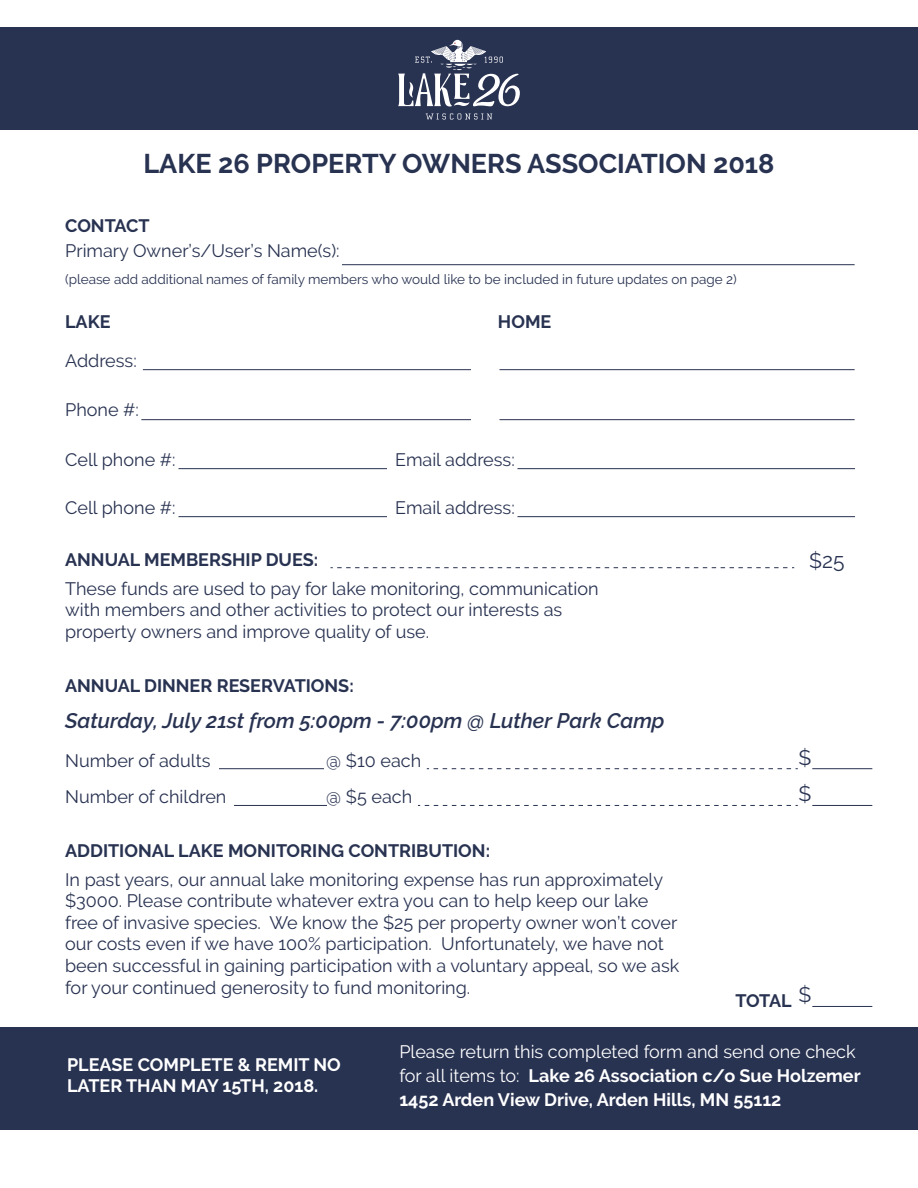
<style>
.page{position:relative;width:918px;height:1188px;background:#fff}
.page>*{position:absolute;margin:0;border:0;box-sizing:border-box;transform-origin:0 0}
.t1{font:700 27px "Raleway";color:#283251}
.t2{font:italic 600 21px "Raleway";color:#283251}
.t3{font:21px "Raleway";color:#283251}
.t4{font:18px/21.6px "Raleway";color:#283251}
.t5{font:700 18px/24px "Raleway";color:#fff}
.t6{font:700 18px "Raleway";color:#283251}
.t7{font:13.5px "Raleway";color:#283251}
.s1{font-weight:400}
</style>
<div class="page">
<div style="left:0;top:1027px;width:918px;height:102px;background:#283251"></div>
<div style="left:0;top:27px;width:918px;height:102px;background:#283251"></div>
<hr style="left:342px;top:264px;width:513px;height:1px;background:#283251">
<svg style="left:331px;top:567px;width:463px;height:1px"></svg>
<hr style="left:219px;top:768px;width:105px;height:1px;background:#283251">
<hr style="left:812px;top:768px;width:60px;height:1px;background:#283251">
<hr style="left:234px;top:805px;width:93px;height:1px;background:#283251">
<hr style="left:143px;top:369px;width:328px;height:1px;background:#283251">
<hr style="left:141px;top:419px;width:330px;height:1px;background:#283251">
<hr style="left:178px;top:468px;width:209px;height:1px;background:#283251">
<hr style="left:517px;top:468px;width:338px;height:1px;background:#283251">
<hr style="left:178px;top:516px;width:209px;height:1px;background:#283251">
<hr style="left:517px;top:516px;width:338px;height:1px;background:#283251">
<hr style="left:499px;top:369px;width:356px;height:1px;background:#283251">
<hr style="left:499px;top:419px;width:356px;height:1px;background:#283251">
<svg style="left:427px;top:768px;width:371px;height:1px"></svg>
<hr style="left:812px;top:805px;width:60px;height:1px;background:#283251">
<hr style="left:812px;top:1006px;width:60px;height:1px;background:#283251">
<svg style="left:418px;top:805px;width:380px;height:1px"></svg>
<svg style="left:398px;top:40px;width:122px;height:67px"></svg>
<svg style="left:426px;top:114px;width:66px;height:6px"></svg>
<h1 class="t1" style="left:143px;top:148px;width:633px">LAKE 26 PROPERTY OWNERS ASSOCIATION 2018</h1>
<p class="t6" style="left:65px;top:215px;width:86px">CONTACT</p>
<p class="t4" style="left:65px;top:240px;width:276px">Primary Owner’s/User’s Name(s):</p>
<p class="t7" style="left:65px;top:272px;width:673px">(please add additional names of family members who would like to be included in future updates on page 2)</p>
<p class="t6" style="left:65px;top:311px;width:47px">LAKE</p>
<p class="t6" style="left:498px;top:311px;width:55px">HOME</p>
<p class="t4" style="left:65px;top:349px;width:73px">Address:</p>
<p class="t4" style="left:65px;top:399px;width:75px">Phone #:</p>
<p class="t4" style="left:65px;top:448px;width:112px">Cell phone #:</p>
<p class="t4" style="left:395px;top:448px;width:121px">Email address:</p>
<p class="t4" style="left:65px;top:496px;width:112px">Cell phone #:</p>
<p class="t4" style="left:395px;top:496px;width:121px">Email address:</p>
<p class="t6" style="left:65px;top:550px;width:255px">ANNUAL MEMBERSHIP DUES:</p>
<p class="t3" style="left:809px;top:548px;width:37px">$25</p>
<p class="t4" style="left:65px;top:577px;width:535px">These funds are used to pay for lake monitoring, communication with members and other activities to protect our interests as property owners and improve quality of use.</p>
<p class="t6" style="left:65px;top:676px;width:290px">ANNUAL DINNER RESERVATIONS:</p>
<p class="t2" style="left:65px;top:709px;width:601px">Saturday, July 21st from 5:00pm - 7:00pm @ Luther Park Camp</p>
<p class="t4" style="left:65px;top:750px;width:147px">Number of adults</p>
<p class="t4" style="left:326px;top:750px;width:96px">@ $10 each</p>
<p class="t3" style="left:799px;top:745px;width:14px">$</p>
<p class="t4" style="left:65px;top:786px;width:163px">Number of children</p>
<p class="t4" style="left:326px;top:786px;width:87px">@ $5 each</p>
<p class="t6" style="left:65px;top:841px;width:426px">ADDITIONAL LAKE MONITORING CONTRIBUTION:</p>
<p class="t3" style="left:799px;top:782px;width:14px">$</p>
<p class="t4" style="left:65px;top:868px;width:616px">In past years, our annual lake monitoring expense has run approximately $3000. Please contribute whatever extra you can to help keep our lake free of invasive species. We know the $25 per property owner won’t cover our costs even if we have 100% participation. Unfortunately, we have not been successful in gaining participation with a voluntary appeal, so we ask for your continued generosity to fund monitoring.</p>
<p class="t3" style="left:799px;top:983px;width:14px">$</p>
<p class="t6" style="left:736px;top:990px;width:58px">TOTAL</p>
<p class="t5" style="left:67px;top:1055px;width:275px;line-height:21px">PLEASE COMPLETE &amp; REMIT NO<br>LATER THAN MAY 15TH, 2018.</p>
<p class="t5" style="left:399px;top:1040px;width:463px"><span class="s1">Please return this completed form and send one check for all items to:</span> Lake 26 Association c/o Sue Holzemer<br>1452 Arden View Drive, Arden Hills, MN 55112</p>
</div>
